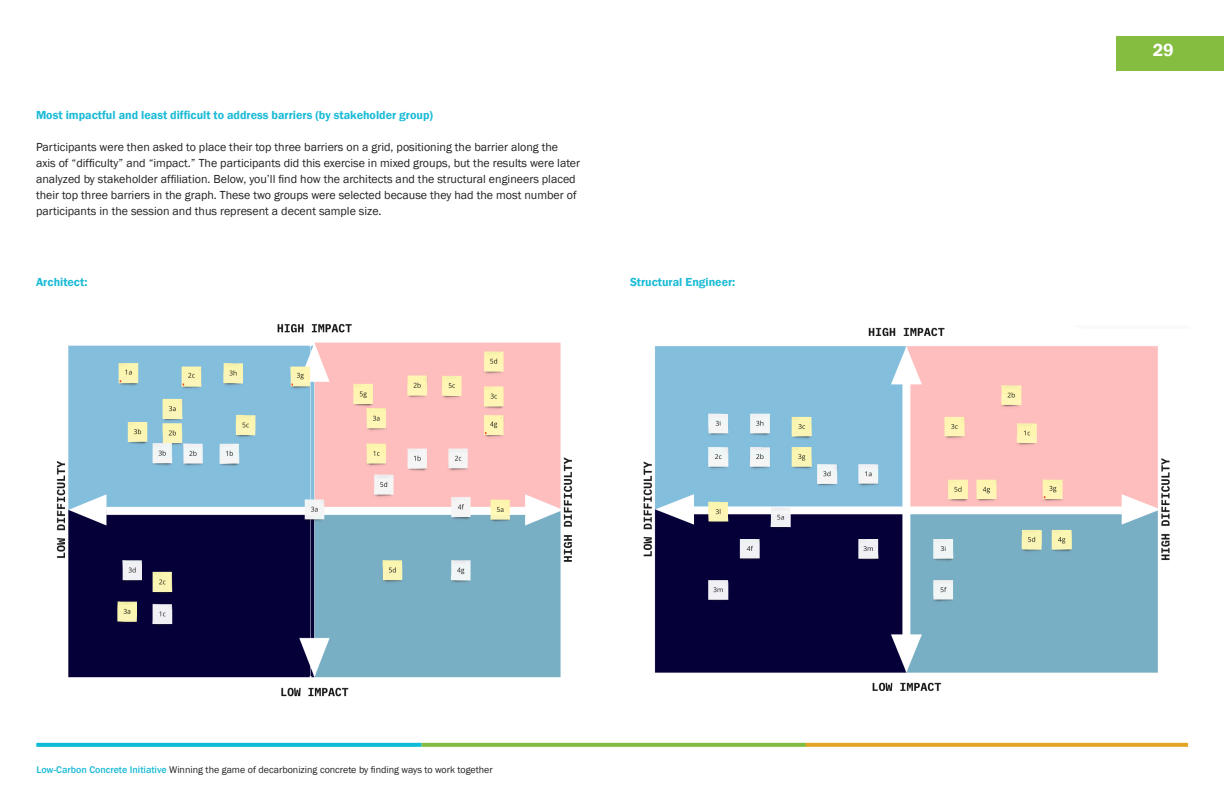
<style>
.page{position:relative;width:1224px;height:792px;background:#fff}
.page>*{position:absolute;margin:0;border:0;box-sizing:border-box;transform-origin:0 0}
.t1{font:600 18px "Franklin Gothic";color:#fff}
.Paragraph_Style{font:12px/16px "Franklin Gothic";color:#231f20}
.Paragraph_Style-2{font:600 12px "Franklin Gothic";color:#1cbbd6}
.t2{font:10px "Franklin Gothic";color:#231f20}
.s1{font-weight:500;color:#1cbbd6}
</style>
<div class="page">
<svg style="left:36px;top:743px;width:386px;height:4px;fill:#0ebbd6"></svg>
<svg style="left:422px;top:743px;width:384px;height:4px;fill:#81bd43"></svg>
<svg style="left:806px;top:743px;width:382px;height:4px;fill:#e3a526"></svg>
<div style="left:1116px;top:36px;width:108px;height:35px;background:#85bd41"></div>
<img style="left:56px;top:324px;width:517px;height:373px">
<img style="left:643px;top:327px;width:527px;height:365px">
<p class="Paragraph_Style-2" style="left:36px;top:108px;width:399px">Most impactful and least difficult to address barriers (by stakeholder group)</p>
<p class="Paragraph_Style" style="left:36px;top:139px;width:546px">Participants were then asked to place their top three barriers on a grid, positioning the barrier along the axis of “difficulty” and “impact.” The participants did this exercise in mixed groups, but the results were later analyzed by stakeholder affiliation. Below, you’ll find how the architects and the structural engineers placed their top three barriers in the graph. These two groups were selected because they had the most number of participants in the session and thus represent a decent sample size.</p>
<p class="Paragraph_Style-2" style="left:36px;top:274px;width:53px">Architect:</p>
<p class="Paragraph_Style-2" style="left:630px;top:274px;width:107px">Structural Engineer:</p>
<p class="t2" style="left:36px;top:764px;width:458px"><span class="s1">Low-Carbon Concrete Initiative</span> Winning the game of decarbonizing concrete by finding ways to work together</p>
<h1 class="t1" style="left:1153px;top:39px;width:23px">29</h1>
</div>
